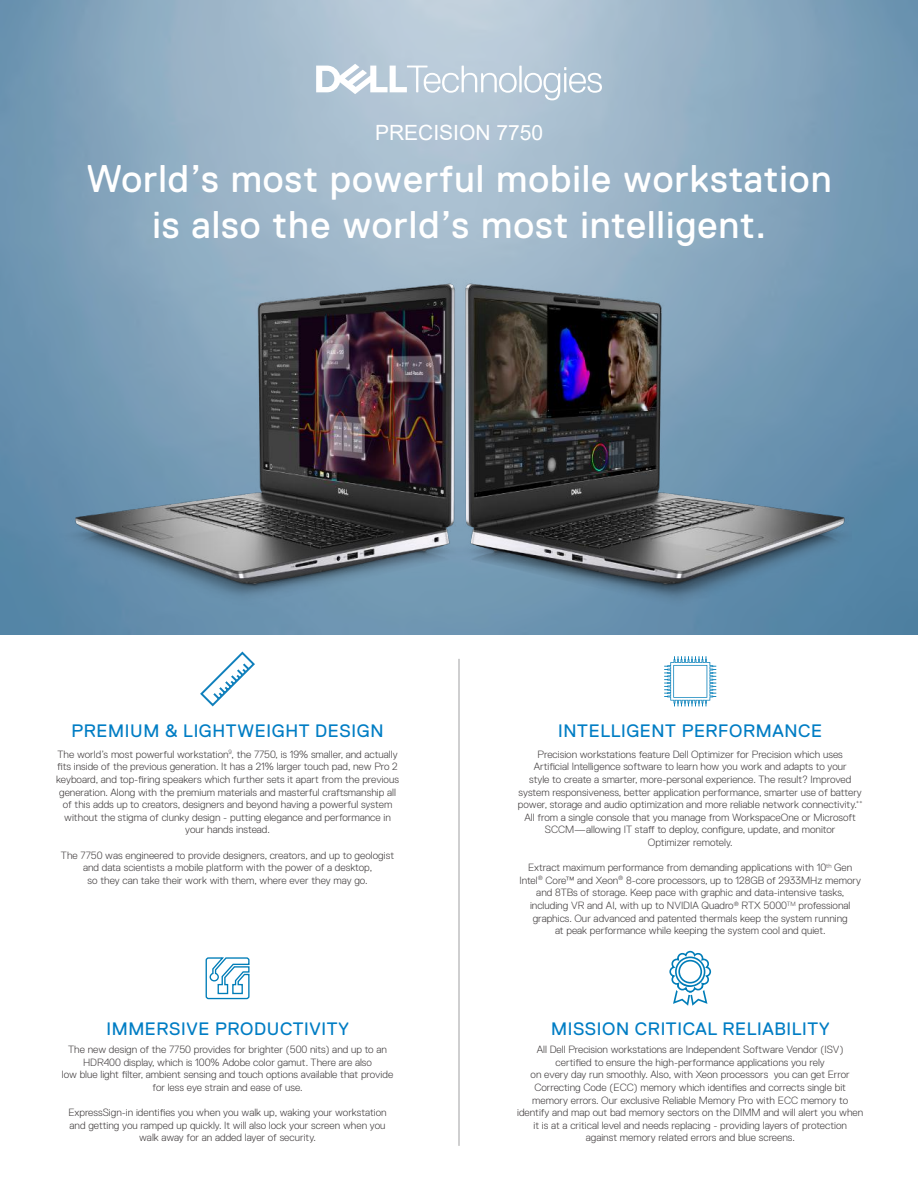
<style>
.page{position:relative;width:918px;height:1188px;background:#fff}
.page>*{position:absolute;margin:0;border:0;box-sizing:border-box;transform-origin:0 0}
.t1{font:38.55px/46.2px "Dell Replica";letter-spacing:.025em;color:#fff;text-align:center}
.t2{font:21px "Arial";color:#fff}
.t3{font:18px "Dell Replica";letter-spacing:.035em;color:#007dc4}
.t4{font:300 10.5px/12.6px "Dell Replica";color:#444041;text-align:center}
</style>
<div class="page">
<img style="left:0;top:0;width:918px;height:634px">
<svg style="left:664px;top:656px;width:52px;height:50px"></svg>
<svg style="left:669px;top:951px;width:42px;height:55px"></svg>
<hr style="left:458px;top:659px;width:2px;height:487px;background:#aaaaac">
<img style="left:49px;top:143px;width:803px;height:490px">
<svg style="left:316px;top:64px;width:286px;height:36px"></svg>
<svg style="left:200px;top:652px;width:55px;height:54px"></svg>
<svg style="left:205px;top:957px;width:45px;height:43px"></svg>
<h2 class="t2" style="left:375px;top:118px;width:170px">PRECISION 7750</h2>
<h1 class="t1" style="left:87px;top:155px;width:746px">World’s most powerful mobile workstation is also the world’s most intelligent.</h1>
<h3 class="t3" style="left:72px;top:720px;width:314px">PREMIUM &amp; LIGHTWEIGHT DESIGN</h3>
<p class="t4" style="left:56px;top:748px;width:344px">The world’s most powerful workstation<sup>9</sup>, the 7750, is 19% smaller, and actually fits inside of the previous generation. It has a 21% larger touch pad, new Pro 2 keyboard, and top-firing speakers which further sets it apart from the previous generation. Along with the premium materials and masterful craftsmanship all of this adds up to creators, designers and beyond having a powerful system without the stigma of clunky design - putting elegance and performance in your hands instead.</p>
<p class="t4" style="left:61px;top:849px;width:335px">The 7750 was engineered to provide designers, creators, and up to geologist and data scientists a mobile platform with the power of a desktop,<br>so they can take their work with them, where ever they may go.</p>
<h3 class="t3" style="left:106px;top:1018px;width:244px">IMMERSIVE PRODUCTIVITY</h3>
<p class="t4" style="left:62px;top:1043px;width:333px">The new design of the 7750 provides for brighter (500 nits) and up to an HDR400 display, which is 100% Adobe color gamut. There are also<br>low blue light filter, ambient sensing and touch options available that provide for less eye strain and ease of use.</p>
<p class="t4" style="left:68px;top:1106px;width:320px">ExpressSign-in identifies you when you walk up, waking your workstation and getting you ramped up quickly. It will also lock your screen when you walk away for an added layer of security.</p>
<h3 class="t3" style="left:558px;top:720px;width:266px">INTELLIGENT PERFORMANCE</h3>
<p class="t4" style="left:518px;top:748px;width:346px">Precision workstations feature Dell Optimizer for Precision which uses<br>Artificial Intelligence software to learn how you work and adapts to your<br>style to create a smarter, more-personal experience. The result? Improved system responsiveness, better application performance, smarter use of battery power, storage and audio optimization and more reliable network connectivity.<sup>** </sup>All from a single console that you manage from WorkspaceOne or Microsoft SCCM—allowing IT staff to deploy, configure, update, and monitor<br>Optimizer remotely.</p>
<p class="t4" style="left:519px;top:861px;width:343px">Extract maximum performance from demanding applications with 10<sup>th</sup> Gen Intel<sup>®</sup> Core™ and Xeon<sup>®</sup> 8-core processors, up to 128GB of 2933MHz memory and 8TBs of storage. Keep pace with graphic and data-intensive tasks, including VR and AI, with up to NVIDIA Quadro<sup>®</sup> RTX 5000<sup>TM</sup> professional graphics. Our advanced and patented thermals keep the system running<br>at peak performance while keeping the system cool and quiet.</p>
<h3 class="t3" style="left:551px;top:1018px;width:280px">MISSION CRITICAL RELIABILITY</h3>
<p class="t4" style="left:517px;top:1043px;width:348px">All Dell Precision workstations are Independent Software Vendor (ISV)<br>certified to ensure the high-performance applications you rely<br>on every day run smoothly. Also, with Xeon processors you can get Error Correcting Code (ECC) memory which identifies and corrects single bit memory errors. Our exclusive Reliable Memory Pro with ECC memory to identify and map out bad memory sectors on the DIMM and will alert you when it is at a critical level and needs replacing - providing layers of protection against memory related errors and blue screens.</p>
</div>
